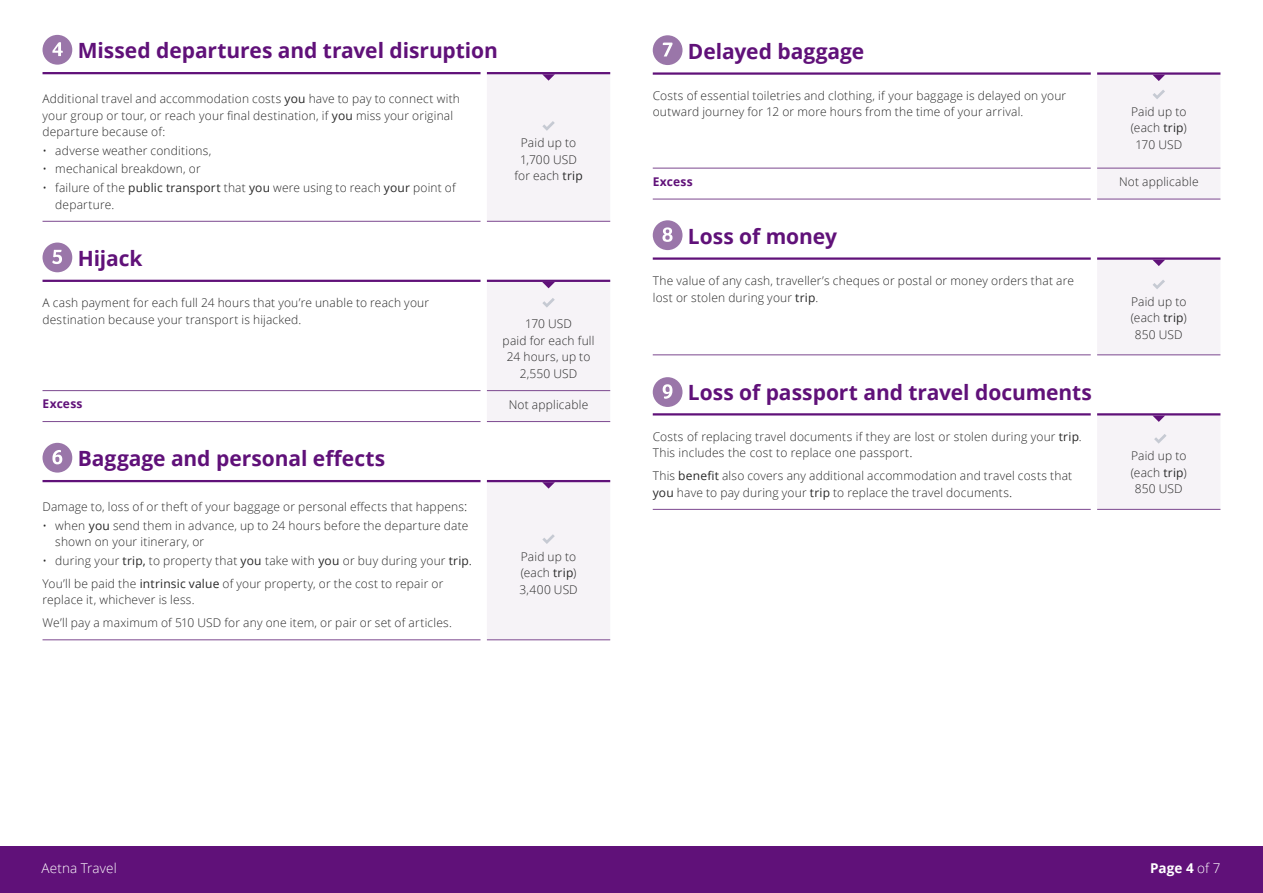
<style>
.page{position:relative;width:1263px;height:893px;background:#fff}
.page>*{position:absolute;margin:0;border:0;box-sizing:border-box;transform-origin:0 0}
.t1{font:700 21px "Open Sans";letter-spacing:-.005em;color:#601179}
.t2{font:300 13.5px "Open Sans";letter-spacing:.01em;color:#fff}
.t3{font:700 13.5px "Open Sans";color:#fff}
.t4{font:300 12px/16.5px "Open Sans";letter-spacing:.015em;color:#292929}
.t5{font:700 12px "Open Sans";letter-spacing:.025em;color:#601179}
.s1{font-weight:400}
.s2{font-size:13.5px}
.s3{font-weight:300}
</style>
<div class="page">
<div style="left:0;top:846px;width:1263px;height:47px;background:#601179"></div>
<svg style="left:487px;top:74px;width:123px;height:566px;fill:#f6f3f7"></svg>
<hr style="left:43px;top:221px;width:437px;height:1px;background:#7c488f">
<hr style="left:43px;top:390px;width:437px;height:1px;background:#7c488f">
<hr style="left:487px;top:390px;width:123px;height:1px;background:#7c488f">
<hr style="left:43px;top:421px;width:437px;height:1px;background:#7c488f">
<hr style="left:43px;top:640px;width:437px;height:1px;background:#7c488f">
<hr style="left:43px;top:72px;width:437px;height:2px;background:#601179">
<hr style="left:487px;top:72px;width:123px;height:2px;background:#601179">
<hr style="left:43px;top:280px;width:437px;height:2px;background:#601179">
<hr style="left:487px;top:280px;width:123px;height:2px;background:#601179">
<hr style="left:43px;top:480px;width:437px;height:2px;background:#601179">
<hr style="left:487px;top:480px;width:123px;height:2px;background:#601179">
<hr style="left:487px;top:221px;width:123px;height:1px;background:#7c488f">
<hr style="left:487px;top:421px;width:123px;height:1px;background:#7c488f">
<hr style="left:487px;top:640px;width:123px;height:1px;background:#7c488f">
<div style="left:43px;top:35px;width:29px;height:30px;background:#9a76a9;border-radius:50%"></div>
<svg style="left:52px;top:42px;width:11px;height:14px"></svg>
<svg style="left:542px;top:74px;width:13px;height:7px"></svg>
<svg style="left:542px;top:121px;width:13px;height:10px"></svg>
<div style="left:43px;top:243px;width:29px;height:29px;background:#9a76a9;border-radius:50%"></div>
<svg style="left:52px;top:250px;width:10px;height:14px"></svg>
<svg style="left:542px;top:282px;width:13px;height:6px"></svg>
<svg style="left:542px;top:298px;width:13px;height:10px"></svg>
<div style="left:43px;top:443px;width:29px;height:30px;background:#9a76a9;border-radius:50%"></div>
<svg style="left:52px;top:450px;width:10px;height:14px"></svg>
<svg style="left:542px;top:482px;width:13px;height:7px"></svg>
<svg style="left:542px;top:534px;width:13px;height:10px"></svg>
<svg style="left:1097px;top:75px;width:123px;height:434px;fill:#f6f3f7"></svg>
<hr style="left:653px;top:168px;width:438px;height:1px;background:#7c488f">
<hr style="left:1097px;top:168px;width:123px;height:1px;background:#7c488f">
<hr style="left:653px;top:199px;width:438px;height:1px;background:#7c488f">
<hr style="left:653px;top:355px;width:438px;height:1px;background:#7c488f">
<hr style="left:653px;top:509px;width:438px;height:1px;background:#7c488f">
<hr style="left:653px;top:72px;width:438px;height:3px;background:#601179">
<hr style="left:1097px;top:72px;width:123px;height:3px;background:#601179">
<hr style="left:653px;top:257px;width:438px;height:3px;background:#601179">
<hr style="left:1097px;top:257px;width:123px;height:3px;background:#601179">
<hr style="left:653px;top:413px;width:438px;height:2px;background:#601179">
<hr style="left:1097px;top:413px;width:123px;height:2px;background:#601179">
<hr style="left:1097px;top:199px;width:123px;height:1px;background:#7c488f">
<hr style="left:1097px;top:355px;width:123px;height:1px;background:#7c488f">
<hr style="left:1097px;top:509px;width:123px;height:1px;background:#7c488f">
<div style="left:653px;top:35px;width:29px;height:30px;background:#9a76a9;border-radius:50%"></div>
<svg style="left:663px;top:43px;width:9px;height:13px"></svg>
<svg style="left:1152px;top:75px;width:13px;height:6px"></svg>
<svg style="left:1152px;top:90px;width:13px;height:9px"></svg>
<div style="left:653px;top:220px;width:29px;height:30px;background:#9a76a9;border-radius:50%"></div>
<svg style="left:662px;top:227px;width:10px;height:15px"></svg>
<svg style="left:1152px;top:260px;width:13px;height:6px"></svg>
<svg style="left:1152px;top:280px;width:13px;height:9px"></svg>
<div style="left:653px;top:377px;width:29px;height:30px;background:#9a76a9;border-radius:50%"></div>
<svg style="left:663px;top:384px;width:9px;height:15px"></svg>
<svg style="left:1152px;top:415px;width:13px;height:7px"></svg>
<svg style="left:1154px;top:434px;width:12px;height:10px"></svg>
<h1 class="t1" style="left:78px;top:36px;width:422px">Missed departures and travel disruption</h1>
<p class="t4" style="left:43px;top:90px;width:419px">Additional travel and accommodation costs <span class="s1">you</span> have to pay to connect with your group or tour, or reach your final destination, if <span class="s1">you</span> miss your original departure because of:</p>
<p class="t4" style="left:43px;top:142px;width:170px">• adverse weather conditions,</p>
<p class="t4" style="left:43px;top:160px;width:160px">• mechanical breakdown, or</p>
<p class="t4" style="left:55px;top:179px;width:402px;text-indent:-13px">• failure of the <span class="s1">public transport</span> that <span class="s1">you</span> were using to reach <span class="s1">your</span> point of departure.</p>
<p class="t4" style="left:514px;top:134px;width:70px;text-align:center">Paid up to<br>1,700 USD for each <span class="s1">trip</span></p>
<h1 class="t1" style="left:78px;top:243px;width:66px">Hijack</h1>
<p class="t4" style="left:43px;top:294px;width:388px">A cash payment for each full 24 hours that you’re unable to reach your destination because your transport is hijacked.</p>
<p class="t4" style="left:503px;top:315px;width:93px;text-align:center">170 USD<br>paid for each full<br>24 hours, up to<br>2,550 USD</p>
<p class="t5" style="left:43px;top:395px;width:42px">Excess</p>
<p class="t4" style="left:509px;top:396px;width:81px">Not applicable</p>
<h1 class="t1" style="left:78px;top:444px;width:309px">Baggage and personal effects</h1>
<p class="t4" style="left:43px;top:498px;width:426px">Damage to, loss of or theft of your baggage or personal effects that happens<span class="s2">:</span></p>
<p class="t4" style="left:55px;top:517px;width:415px;text-indent:-13px">• when <span class="s1">you</span> send them in advance, up to 24 hours before the departure date shown on your itinerary, or</p>
<p class="t4" style="left:43px;top:549px;width:431px;line-height:23px">• during your <span class="s1">trip,</span> to property that <span class="s1">you</span> take with <span class="s1">you</span> or buy during your <span class="s1">trip</span><span class="s2">.<br></span>You’ll be paid the <span class="s1">intrinsic value</span> of your property, or the cost to repair or</p>
<p class="t4" style="left:43px;top:588px;width:411px;line-height:23px">replace it, whichever is less.<br>We’ll pay a maximum of 510 USD for any one item, or pair or set of articles.</p>
<p class="t4" style="left:519px;top:548px;width:60px">Paid up to (each <span class="s1">trip</span>)<br>3,400 USD</p>
<h1 class="t1" style="left:688px;top:36px;width:178px">Delayed baggage</h1>
<p class="t4" style="left:653px;top:87px;width:415px">Costs of essential toiletries and clothing, if your baggage is delayed on your outward journey for 12 or more hours from the time of your arrival.</p>
<p class="t4" style="left:1131px;top:103px;width:57px;text-align:center">Paid up to (each <span class="s1">trip</span>)<br>170 USD</p>
<p class="t5" style="left:653px;top:173px;width:42px">Excess</p>
<p class="t4" style="left:1119px;top:173px;width:81px">Not applicable</p>
<h1 class="t1" style="left:688px;top:221px;width:151px">Loss of money</h1>
<p class="t4" style="left:653px;top:273px;width:423px">The value of any cash, traveller’s cheques or postal or money orders that are lost or stolen during your <span class="s1">trip</span>.</p>
<p class="t4" style="left:1131px;top:293px;width:57px;text-align:center">Paid up to (each <span class="s1">trip</span>)<br>850 USD</p>
<h1 class="t1" style="left:688px;top:377px;width:405px">Loss of passport and travel documents</h1>
<p class="t4" style="left:653px;top:428px;width:430px">Costs of replacing travel documents if they are lost or stolen during your <span class="s1">trip</span>.<br>This includes the cost to replace one passport<span class="s2">.</span></p>
<p class="t4" style="left:653px;top:467px;width:421px">This <span class="s1">benefit</span> also covers any additional accommodation and travel costs that <span class="s1">you</span> have to pay during your <span class="s1">trip</span> to replace the travel documents<span class="s2">.</span></p>
<p class="t4" style="left:1131px;top:447px;width:57px;text-align:center">Paid up to (each <span class="s1">trip</span>)<br>850 USD</p>
<p class="t2" style="left:42px;top:858px;width:77px">Aetna Travel</p>
<p class="t3" style="left:1150px;top:858px;width:72px">Page 4 <span class="s3">of 7</span></p>
</div>
